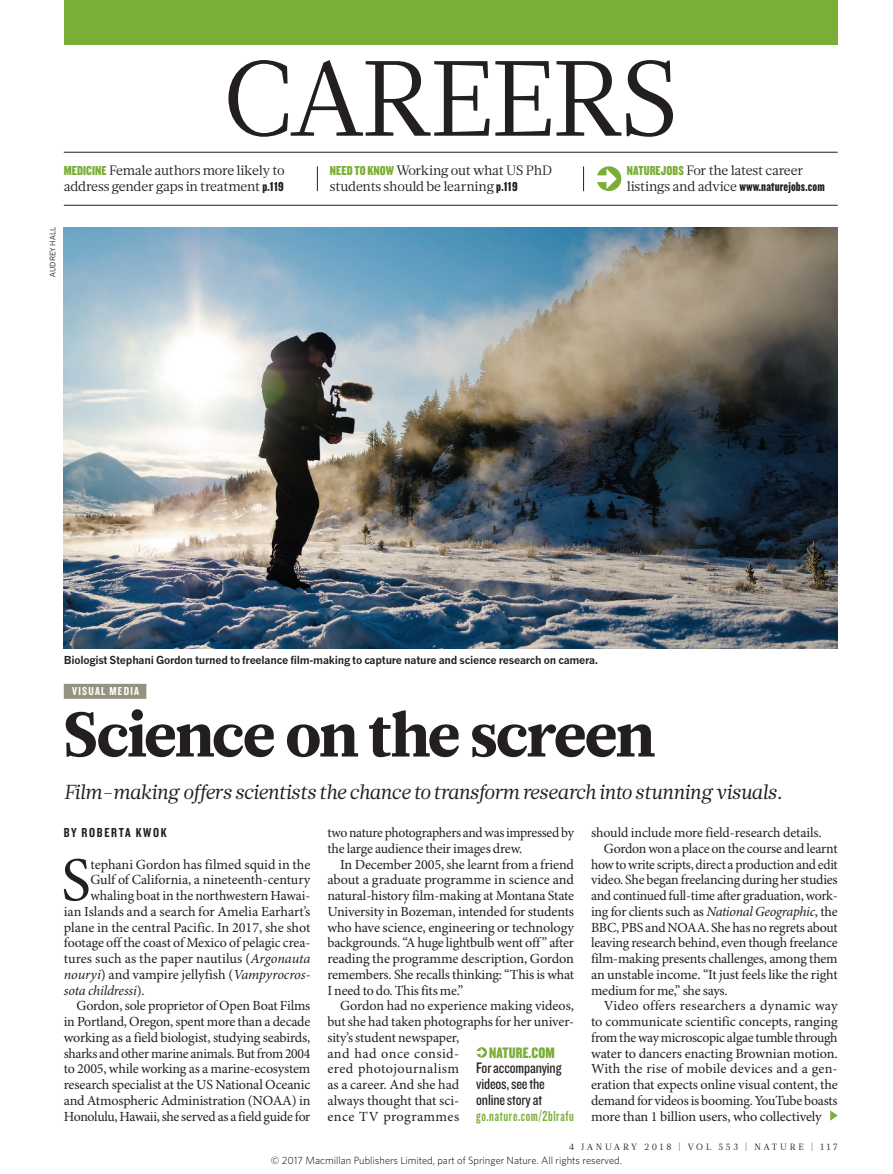
<style>
.page{position:relative;width:893px;height:1174px;background:#fff}
.page>*{position:absolute;margin:0;border:0;box-sizing:border-box;transform-origin:0 0}
.t1{font:106.5px "Glosa Math";letter-spacing:-.025em;color:#231f20}
.HEAD_42{font:900 63px "Glosa Math";letter-spacing:-.025em;color:#231f20}
.BODY_DROP_CAP{font:62.4px "Minion Pro";color:#231f20}
.INTRO{font:italic 20.25px "Glosa Math";color:#231f20}
.WEB_BOX_TEXT{font:15.75px/15.8px "Knockout 29 Junior Ltweight";letter-spacing:-.01em;color:#231f20}
.WEB_BOX_NATURE{font:15.75px "Knockout 69 Full Liteweight";letter-spacing:.01em;color:#7aae36}
.WEB_BOX_URL{font:15px "Knockout 48 Featherweight";letter-spacing:.04em;color:#7aae36}
.BODY_INDENT{font:13.95px/15.8px "Minion Pro";letter-spacing:-.01em;color:#231f20;text-align:justify}
.BODY_DROP_CAP-2{font:13.95px "Minion Pro";letter-spacing:-.005em;color:#231f20}
.BODY_DROP_CAP-3{font:italic 13.95px "Minion Pro";letter-spacing:-.015em;color:#231f20}
.MINI_TOC_TEXT{font:13.5px/15.8px "Glosa Math";letter-spacing:-.02em;color:#231f20}
.t2{font:13.5px "Knockout 69 Full Liteweight";letter-spacing:.01em;color:#231f20}
.AUTHOR_BYLINE{font:13.5px "Knockout 49 Liteweight";letter-spacing:.12em;color:#231f20}
.SUBJECT_STRAP{font:12px "Knockout 49 Liteweight";letter-spacing:.1em;color:#fff}
.PIC_CAPTION{font:700 10.8px "News Gothic MTOT";letter-spacing:-.02em;color:#231f20}
.t3{font:300 10.5px "Whitney";color:#000}
.t4{font:9px "Glosa Math";letter-spacing:.3em;color:#231f20}
.PIC_CREDIT{font:7.5px "News Gothic MTOT";color:#231f20}
.s1{font-family:"Knockout 69 Full Liteweight";color:#7aae36}
.s2{font-family:"Knockout 69 Full Liteweight"}
.s3{font-family:"Glosa Math"}
.s4{font-style:italic}
.s5{font-style:normal}
</style>
<div class="page">
<div style="left:597px;top:166px;width:24px;height:25px;background:#7aae36;border-radius:50%"></div>
<div style="left:596px;top:175px;width:12px;height:7px;background:#fff"></div>
<svg style="left:606px;top:169px;width:11px;height:20px"></svg>
<svg style="left:830px;top:1110px;width:8px;height:10px"></svg>
<div style="left:64px;top:684px;width:82px;height:15px;background:#95937f"></div>
<img style="left:64px;top:227px;width:774px;height:421px">
<div style="left:476px;top:1047px;width:11px;height:10px;background:#7aae36;border-radius:50%"></div>
<svg style="left:476px;top:1048px;width:9px;height:8px"></svg>
<div style="left:64px;top:0;width:774px;height:45px;background:#7aae36"></div>
<hr style="left:64px;top:152px;width:774px;height:1px;background:#231f20">
<hr style="left:64px;top:205px;width:774px;height:1px;background:#231f20">
<svg style="left:317px;top:166px;width:1px;height:25px"></svg>
<svg style="left:583px;top:166px;width:1px;height:25px"></svg>
<h1 class="t1" style="left:223px;top:29px;width:457px">CAREERS</h1>
<p class="MINI_TOC_TEXT" style="left:64px;top:163px;width:222px"><span class="s1">MEDICINE</span> Female authors more likely to address gender gaps in treatment <span class="s2">p.119</span></p>
<p class="MINI_TOC_TEXT" style="left:330px;top:163px;width:224px"><span class="s1">NEED TO KNOW</span> Working out what US PhD students should be learning <span class="s2">p.119</span></p>
<p class="MINI_TOC_TEXT" style="left:627px;top:163px;width:178px"><span class="s1">NATUREJOBS</span> For the latest career</p>
<p class="t2" style="left:627px;top:178px;width:199px"><span class="s3">listings and advice</span> www.naturejobs.com</p>
<p class="PIC_CREDIT" style="left:48px;top:277px;width:51px;rotate:-90deg">AUDREY HALL</p>
<p class="PIC_CAPTION" style="left:64px;top:653px;width:536px">Biologist Stephani Gordon turned to freelance film-making to capture nature and science research on camera.</p>
<p class="SUBJECT_STRAP" style="left:72px;top:683px;width:68px">VISUAL MEDIA</p>
<p class="HEAD_42" style="left:64px;top:693px;width:592px">Science on the screen</p>
<p class="INTRO" style="left:64px;top:779px;width:721px">Film-making offers scientists the chance to transform research into stunning visuals.</p>
<p class="AUTHOR_BYLINE" style="left:64px;top:824px;width:104px">BY ROBERTA KWOK</p>
<p class="BODY_DROP_CAP" style="left:61px;top:843px;width:31px">S</p>
<p class="BODY_DROP_CAP-2" style="left:90px;top:855px;width:221px">tephani Gordon has filmed squid in the</p>
<p class="BODY_DROP_CAP-2" style="left:90px;top:871px;width:221px">Gulf of California, a nineteenth-century</p>
<p class="BODY_DROP_CAP-2" style="left:90px;top:887px;width:221px">whaling boat in the northwestern Hawai-</p>
<p class="BODY_DROP_CAP-2" style="left:64px;top:903px;width:248px">ian Islands and a search for Amelia Earhart’s</p>
<p class="BODY_DROP_CAP-2" style="left:64px;top:918px;width:248px">plane in the central Pacific. In 2017, she shot</p>
<p class="BODY_DROP_CAP-2" style="left:64px;top:934px;width:248px">footage off the coast of Mexico of pelagic crea-</p>
<p class="BODY_DROP_CAP-2" style="left:64px;top:950px;width:248px">tures such as the paper nautilus (<span class="s4">Argonauta</span></p>
<p class="BODY_DROP_CAP-2" style="left:64px;top:966px;width:248px"><span class="s4">nouryi</span>) and vampire jellyfish (<span class="s4">Vampyrocros-</span></p>
<p class="BODY_DROP_CAP-3" style="left:64px;top:981px;width:82px">sota childressi<span class="s5">).</span></p>
<p class="BODY_INDENT" style="left:64px;top:998px;width:248px;text-indent:13px">Gordon, sole proprietor of Open Boat Films in Portland, Oregon, spent more than a decade working as a field biologist, studying seabirds, sharks and other marine animals. But from 2004 to 2005, while working as a marine-ecosystem research specialist at the US National Oceanic and Atmospheric Administration (NOAA) in Honolulu, Hawaii, she served as a field guide for</p>
<p class="BODY_INDENT" style="left:327px;top:825px;width:248px">two nature photographers and was impressed by the large audience their images drew.</p>
<p class="BODY_INDENT" style="left:327px;top:857px;width:248px;text-indent:13px">In December 2005, she learnt from a friend about a graduate programme in science and natural-history film-making at Montana State University in Bozeman, intended for students who have science, engineering or technology backgrounds. “A huge lightbulb went off” after reading the programme description, Gordon remembers. She recalls thinking: “This is what I need to do. This fits me.”</p>
<p class="BODY_INDENT" style="left:327px;top:998px;width:248px;text-align:left;text-indent:13px">Gordon had no experience making videos, but she had taken photographs for her univer&shy;sity’s student newspaper,<br>and had once consid-<br>ered photojournalism<br>as a career. And she had<br>always thought that sci-<br>ence TV programmes</p>
<p class="BODY_INDENT" style="left:591px;top:825px;width:232px">should include more field-research details.</p>
<p class="BODY_INDENT" style="left:591px;top:841px;width:248px;text-indent:13px">Gordon won a place on the course and learnt how to write scripts, direct a production and edit video. She began freelancing during her studies and continued full-time after graduation, work&shy;ing for clients such as <span class="s4">National Geographic</span>, the BBC, PBS and NOAA. She has no regrets about leaving research behind, even though freelance film-making presents challenges, among them an unstable income. “It just feels like the right medium for me,” she says.</p>
<p class="BODY_INDENT" style="left:591px;top:998px;width:248px;text-indent:13px">Video offers researchers a dynamic way to communicate scientific concepts, ranging from the way microscopic algae tumble through water to dancers enacting Brownian motion.<br>With the rise of mobile devices and a gen&shy;eration that expects online visual content, the demand for videos is booming. YouTube boasts more than 1 billion users, who collectively</p>
<p class="WEB_BOX_NATURE" style="left:489px;top:1042px;width:67px">NATURE.COM</p>
<p class="WEB_BOX_TEXT" style="left:476px;top:1059px;width:87px">For accompanying videos, see the online story at</p>
<p class="WEB_BOX_URL" style="left:476px;top:1106px;width:99px">go.nature.com/2blrafu</p>
<p class="t4" style="left:569px;top:1141px;width:270px">4 JANUARY 2018 | VOL 553 | NATURE | 117</p>
<p class="t3" style="left:271px;top:1153px;width:352px">© 2017 Macmillan Publishers Limited, part of Springer Nature. All rights reserved.</p>
</div>
